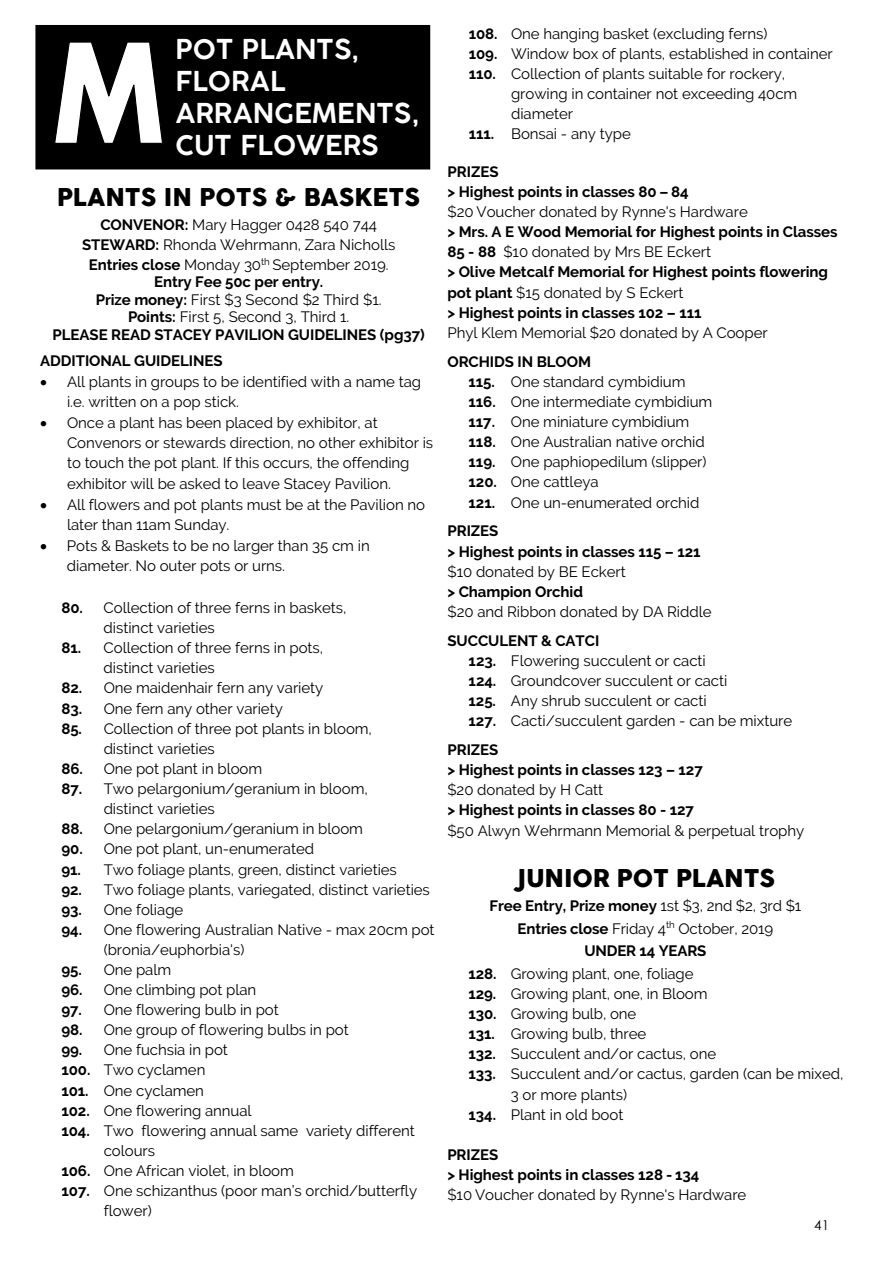
<style>
.page{position:relative;width:893px;height:1263px;background:#fff}
.page>*{position:absolute;margin:0;border:0;box-sizing:border-box;transform-origin:0 0}
.t1{font:600 26.85px/32.2px "COCOGOOSE";color:#fff}
.t2{font:24px "COCOGOOSE";letter-spacing:-.005em;color:#000}
.t3{font:15px/20.1px "Raleway";letter-spacing:-.005em;color:#000}
.t4{font:700 15px/20.1px "Raleway";letter-spacing:-.005em;color:#000}
.t5{font:13.5px "Century Gothic";color:#000}
.s1{font-weight:700}
.s2{font-weight:400}
</style>
<div class="page">
<div style="left:36px;top:26px;width:393px;height:143px;background:#000"></div>
<div style="left:35px;top:25px;width:395px;height:144px;border:1px solid #000"></div>
<svg style="left:55px;top:42px;width:108px;height:101px"></svg>
<p class="t1" style="left:175px;top:33px;width:245px">POT PLANTS,<br>FLORAL<br>ARRANGEMENTS,<br>CUT FLOWERS</p>
<p class="t2" style="left:57px;top:179px;width:365px">PLANTS IN POTS &amp; BASKETS</p>
<p class="t3" style="left:82px;top:214px;width:315px;text-align:center"><span class="s1">CONVENOR:</span> Mary Hagger 0428 540 744<br><span class="s1">STEWARD:</span> Rhonda Wehrmann, Zara Nicholls<br><span class="s1">Entries close</span> Monday 30<sup>th</sup> September 2019.</p>
<p class="t4" style="left:53px;top:273px;width:374px;line-height:17.5px;text-align:center">Entry Fee 50c per entry.<br>Prize money: <span class="s2">First $3 Second $2 Third $1.<br></span>Points: <span class="s2">First 5, Second 3, Third 1.<br></span>PLEASE READ STACEY PAVILION GUIDELINES (pg37)</p>
<p class="t4" style="left:40px;top:351px;width:184px">ADDITIONAL GUIDELINES</p>
<p class="t3" style="left:67px;top:372px;width:356px;text-indent:-27px">• All plants in groups to be identified with a name tag i.e. written on a pop stick.</p>
<p class="t3" style="left:67px;top:413px;width:368px;text-indent:-27px">• Once a plant has been placed by exhibitor, at Convenors or stewards direction, no other exhibitor is to touch the pot plant. If this occurs, the offending exhibitor will be asked to leave Stacey Pavilion.</p>
<p class="t3" style="left:67px;top:495px;width:360px;text-indent:-27px">• All flowers and pot plants must be at the Pavilion no later than 11am Sunday.</p>
<p class="t3" style="left:67px;top:536px;width:304px;text-indent:-27px">• Pots &amp; Baskets to be no larger than 35 cm in diameter. No outer pots or urns.</p>
<p class="t3" style="left:104px;top:597px;width:244px;text-indent:-42px"><span class="s1">80.</span> Collection of three ferns in baskets, distinct varieties</p>
<p class="t3" style="left:104px;top:638px;width:221px;text-indent:-42px"><span class="s1">81.</span> Collection of three ferns in pots, distinct varieties</p>
<p class="t3" style="left:61px;top:678px;width:263px"><span class="s1">82.</span> One maidenhair fern any variety</p>
<p class="t3" style="left:61px;top:698px;width:223px"><span class="s1">83.</span> One fern any other variety</p>
<p class="t3" style="left:104px;top:718px;width:270px;text-indent:-42px"><span class="s1">85.</span> Collection of three pot plants in bloom, distinct varieties</p>
<p class="t3" style="left:61px;top:758px;width:202px"><span class="s1">86.</span> One pot plant in bloom</p>
<p class="t3" style="left:104px;top:779px;width:266px;text-indent:-42px"><span class="s1">87.</span> Two pelargonium/geranium in bloom, distinct varieties</p>
<p class="t3" style="left:61px;top:819px;width:303px"><span class="s1">88.</span> One pelargonium/geranium in bloom</p>
<p class="t3" style="left:61px;top:839px;width:254px"><span class="s1">90.</span> One pot plant, un-enumerated</p>
<p class="t3" style="left:61px;top:859px;width:337px"><span class="s1">91.</span> Two foliage plants, green, distinct varieties</p>
<p class="t3" style="left:61px;top:879px;width:370px"><span class="s1">92.</span> Two foliage plants, variegated, distinct varieties</p>
<p class="t3" style="left:61px;top:899px;width:123px"><span class="s1">93.</span> One foliage</p>
<p class="t3" style="left:104px;top:919px;width:332px;text-indent:-42px"><span class="s1">94.</span> One flowering Australian Native - max 20cm pot (bronia/euphorbia's)</p>
<p class="t3" style="left:61px;top:959px;width:111px"><span class="s1">95.</span> One palm</p>
<p class="t3" style="left:61px;top:980px;width:196px"><span class="s1">96.</span> One climbing pot plan</p>
<p class="t3" style="left:61px;top:1000px;width:219px"><span class="s1">97.</span> One flowering bulb in pot</p>
<p class="t3" style="left:61px;top:1020px;width:289px"><span class="s1">98.</span> One group of flowering bulbs in pot</p>
<p class="t3" style="left:61px;top:1040px;width:168px"><span class="s1">99.</span> One fuchsia in pot</p>
<p class="t3" style="left:61px;top:1060px;width:145px"><span class="s1">100.</span> Two cyclamen</p>
<p class="t3" style="left:61px;top:1080px;width:144px"><span class="s1">101.</span> One cyclamen</p>
<p class="t3" style="left:61px;top:1100px;width:192px"><span class="s1">102.</span> One flowering annual</p>
<p class="t3" style="left:61px;top:1120px;width:355px"><span class="s1">104.</span> Two flowering annual same variety different</p>
<p class="t3" style="left:104px;top:1140px;width:53px">colours</p>
<p class="t3" style="left:61px;top:1161px;width:234px"><span class="s1">106.</span> One African violet, in bloom</p>
<p class="t3" style="left:61px;top:1181px;width:357px"><span class="s1">107.</span> One schizanthus (poor man’s orchid/butterfly</p>
<p class="t3" style="left:104px;top:1201px;width:49px">flower)</p>
<p class="t3" style="left:469px;top:23px;width:300px"><span class="s1">108.</span> One hanging basket (excluding ferns)</p>
<p class="t3" style="left:469px;top:43px;width:366px"><span class="s1">109.</span> Window box of plants, established in container</p>
<p class="t3" style="left:469px;top:63px;width:318px"><span class="s1">110.</span> Collection of plants suitable for rockery,</p>
<p class="t3" style="left:511px;top:83px;width:288px">growing in container not exceeding 40cm</p>
<p class="t3" style="left:511px;top:104px;width:64px">diameter</p>
<p class="t3" style="left:469px;top:124px;width:164px"><span class="s1">111.</span> Bonsai - any type</p>
<p class="t4" style="left:447px;top:162px;width:392px">PRIZES<br>&gt; Highest points in classes 80 – 84<br><span class="s2">$20 Voucher donated by Rynne's Hardware<br></span>&gt; Mrs. A E Wood Memorial for Highest points in Classes 85 - 88 <span class="s2">$10 donated by Mrs BE Eckert<br></span>&gt; Olive Metcalf Memorial for Highest points flowering pot plant <span class="s2">$15 donated by S Eckert<br></span>&gt; Highest points in classes 102 – 111<br><span class="s2">Phyl Klem Memorial $20 donated by A Cooper</span></p>
<p class="t3" style="left:469px;top:351px;width:245px;text-indent:-21px"><span class="s1">ORCHIDS IN BLOOM<br>115.</span> One standard cymbidium<br><span class="s1">116.</span> One intermediate cymbidium<br><span class="s1">117.</span> One miniature cymbidium<br><span class="s1">118.</span> One Australian native orchid<br><span class="s1">119.</span> One paphiopedilum (slipper)<br><span class="s1">120.</span> One cattleya<br><span class="s1">121.</span> One un-enumerated orchid</p>
<p class="t4" style="left:447px;top:521px;width:266px">PRIZES<br>&gt; Highest points in classes 115 – 121 <span class="s2">$10 donated by BE Eckert<br></span>&gt; Champion Orchid<br><span class="s2">$20 and Ribbon donated by DA Riddle</span></p>
<p class="t3" style="left:469px;top:630px;width:325px;text-indent:-21px"><span class="s1">SUCCULENT &amp; CATCI<br>123.</span> Flowering succulent or cacti<br><span class="s1">124.</span> Groundcover succulent or cacti<br><span class="s1">125.</span> Any shrub succulent or cacti<br><span class="s1">127.</span> Cacti/succulent garden - can be mixture</p>
<p class="t4" style="left:447px;top:740px;width:358px">PRIZES<br>&gt; Highest points in classes 123 – 127<br><span class="s2">$20 donated by H Catt<br></span>&gt; Highest points in classes 80 - 127<br><span class="s2">$50 Alwyn Wehrmann Memorial &amp; perpetual trophy</span></p>
<p class="t2" style="left:516px;top:861px;width:261px">JUNIOR POT PLANTS</p>
<p class="t4" style="left:490px;top:895px;width:313px">Free Entry, Prize money <span class="s2">1st $3, 2nd $2, 3rd $1</span></p>
<p class="t3" style="left:518px;top:918px;width:257px"><span class="s1">Entries close</span> Friday 4<sup>th</sup> October, 2019</p>
<p class="t4" style="left:584px;top:941px;width:124px">UNDER 14 YEARS</p>
<p class="t3" style="left:469px;top:963px;width:226px"><span class="s1">128.</span> Growing plant, one, foliage</p>
<p class="t3" style="left:469px;top:984px;width:240px"><span class="s1">129.</span> Growing plant, one, in Bloom</p>
<p class="t3" style="left:469px;top:1004px;width:169px"><span class="s1">130.</span> Growing bulb, one</p>
<p class="t3" style="left:469px;top:1024px;width:179px"><span class="s1">131.</span> Growing bulb, three</p>
<p class="t3" style="left:469px;top:1044px;width:249px"><span class="s1">132.</span> Succulent and/or cactus, one</p>
<p class="t3" style="left:468px;top:1064px;width:376px"><span class="s1">133.</span> Succulent and/or cactus, garden (can be mixed,</p>
<p class="t3" style="left:511px;top:1084px;width:118px">3 or more plants)</p>
<p class="t3" style="left:468px;top:1104px;width:156px"><span class="s1">134.</span> Plant in old boot</p>
<p class="t4" style="left:447px;top:1145px;width:301px">PRIZES<br>&gt; Highest points in classes 128 - 134<br><span class="s2">$10 Voucher donated by Rynne's Hardware</span></p>
<p class="t5" style="left:814px;top:1215px;width:16px">41</p>
</div>
